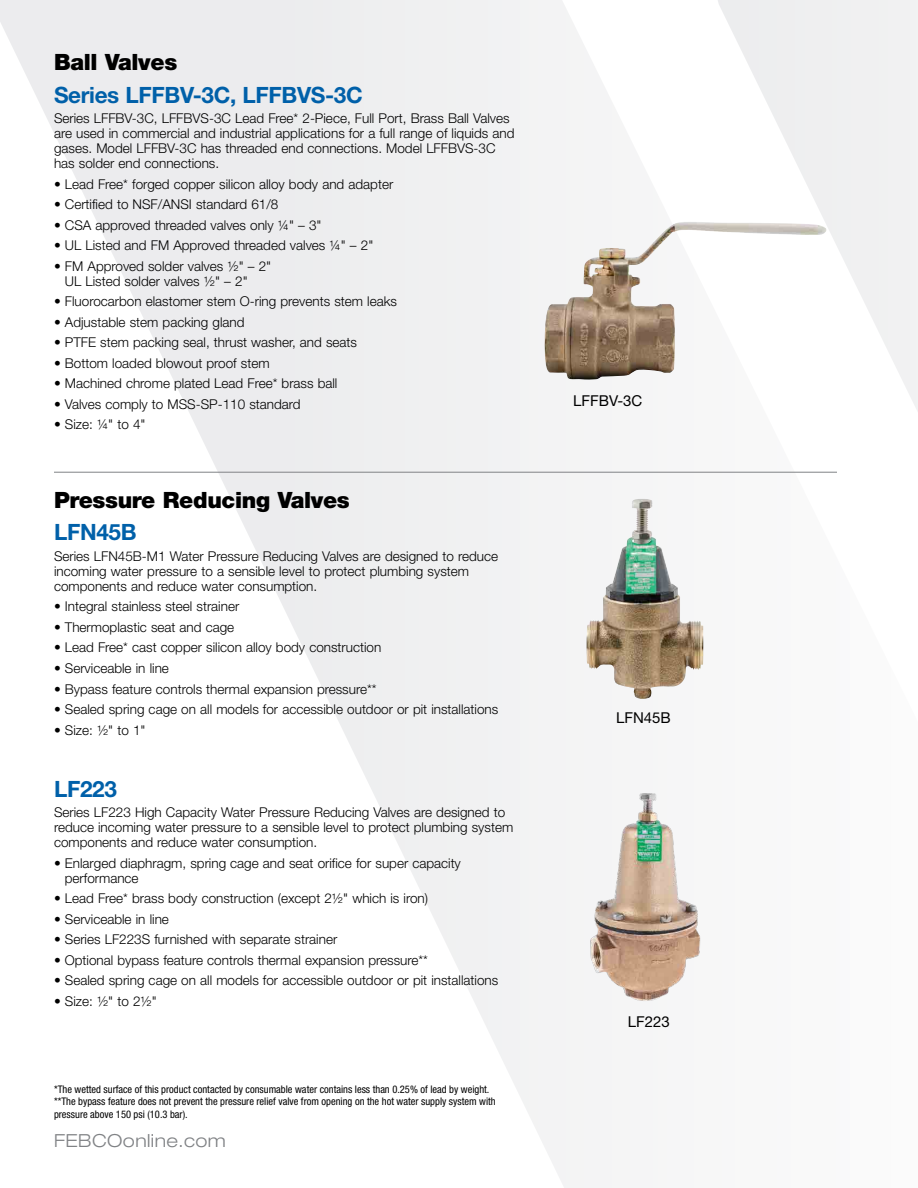
<style>
.page{position:relative;width:918px;height:1188px;background:#fff}
.page>*{position:absolute;margin:0;border:0;box-sizing:border-box;transform-origin:0 0}
.t1{font:700 22.5px "Helvetica Neue LT Std";letter-spacing:-.015em;color:#0060a9}
.t2{font:900 22.5px "Helvetica Neue LT Std";letter-spacing:-.015em;color:#000}
.t3{font:300 expanded 18px "Helvetica Neue LT Std";letter-spacing:.025em;color:#808285}
.t4{font:15px "Helvetica Neue LT Std";color:#000}
.t5{font:300 13.5px/15px "Helvetica Neue LT Std";color:#000}
.t6{font:condensed 10.5px/12.6px "Helvetica Neue LT Std";color:#000}
</style>
<div class="page">
<svg style="left:716px;top:0;width:202px;height:472px"></svg>
<hr style="left:54px;top:472px;width:783px;height:1px;background:#808285">
<img style="left:586px;top:501px;width:118px;height:198px">
<img style="left:575px;top:791px;width:126px;height:213px">
<img style="left:544px;top:222px;width:285px;height:158px">
<h1 class="t2" style="left:54px;top:49px;width:125px">Ball Valves</h1>
<h1 class="t1" style="left:54px;top:81px;width:310px">Series LFFBV-3C, LFFBVS-3C</h1>
<p class="t5" style="left:54px;top:110px;width:462px">Series LFFBV-3C, LFFBVS-3C Lead Free* 2-Piece, Full Port, Brass Ball Valves are used in commercial and industrial applications for a full range of liquids and gases. Model LFFBV-3C has threaded end connections. Model LFFBVS-3C has solder end connections.</p>
<p class="t5" style="left:54px;top:176px;width:341px">• Lead Free* forged copper silicon alloy body and adapter</p>
<p class="t5" style="left:54px;top:197px;width:226px">• Certified to NSF/ANSI standard 61/8</p>
<p class="t5" style="left:54px;top:217px;width:269px">• CSA approved threaded valves only ¼" – 3"</p>
<p class="t5" style="left:54px;top:238px;width:321px">• UL Listed and FM Approved threaded valves ¼" – 2"</p>
<p class="t5" style="left:65px;top:258px;width:208px;text-indent:-11px">• FM Approved solder valves ½" – 2"<br>UL Listed solder valves ½" – 2"</p>
<p class="t5" style="left:54px;top:294px;width:344px">• Fluorocarbon elastomer stem O-ring prevents stem leaks</p>
<p class="t5" style="left:54px;top:314px;width:192px">• Adjustable stem packing gland</p>
<p class="t5" style="left:54px;top:335px;width:305px">• PTFE stem packing seal, thrust washer, and seats</p>
<p class="t5" style="left:54px;top:355px;width:217px">• Bottom loaded blowout proof stem</p>
<p class="t5" style="left:54px;top:376px;width:285px">• Machined chrome plated Lead Free* brass ball</p>
<p class="t5" style="left:54px;top:396px;width:248px">• Valves comply to MSS-SP-110 standard</p>
<p class="t5" style="left:54px;top:417px;width:93px">• Size: ¼" to 4"</p>
<h1 class="t2" style="left:54px;top:487px;width:297px">Pressure Reducing Valves</h1>
<h1 class="t1" style="left:54px;top:519px;width:84px">LFN45B</h1>
<p class="t5" style="left:54px;top:548px;width:446px">Series LFN45B-M1 Water Pressure Reducing Valves are designed to reduce incoming water pressure to a sensible level to protect plumbing system components and reduce water consumption.</p>
<p class="t5" style="left:54px;top:599px;width:187px">• Integral stainless steel strainer</p>
<p class="t5" style="left:54px;top:619px;width:182px">• Thermoplastic seat and cage</p>
<p class="t5" style="left:54px;top:640px;width:329px">• Lead Free* cast copper silicon alloy body construction</p>
<p class="t5" style="left:54px;top:660px;width:116px">• Serviceable in line</p>
<p class="t5" style="left:54px;top:681px;width:324px">• Bypass feature controls thermal expansion pressure**</p>
<p class="t5" style="left:54px;top:701px;width:446px">• Sealed spring cage on all models for accessible outdoor or pit installations</p>
<p class="t5" style="left:54px;top:722px;width:93px">• Size: ½" to 1"</p>
<h1 class="t1" style="left:54px;top:775px;width:64px">LF223</h1>
<p class="t5" style="left:54px;top:805px;width:461px">Series LF223 High Capacity Water Pressure Reducing Valves are designed to reduce incoming water pressure to a sensible level to protect plumbing system components and reduce water consumption.</p>
<p class="t5" style="left:65px;top:855px;width:398px;text-indent:-11px">• Enlarged diaphragm, spring cage and seat orifice for super capacity performance</p>
<p class="t5" style="left:54px;top:891px;width:376px">• Lead Free* brass body construction (except 2½" which is iron)</p>
<p class="t5" style="left:54px;top:911px;width:116px">• Serviceable in line</p>
<p class="t5" style="left:54px;top:932px;width:285px">• Series LF223S furnished with separate strainer</p>
<p class="t5" style="left:54px;top:952px;width:375px">• Optional bypass feature controls thermal expansion pressure**</p>
<p class="t5" style="left:54px;top:973px;width:446px">• Sealed spring cage on all models for accessible outdoor or pit installations</p>
<p class="t5" style="left:54px;top:993px;width:104px">• Size: ½" to 2½"</p>
<p class="t6" style="left:54px;top:1083px;width:443px">*The wetted surface of this product contacted by consumable water contains less than 0.25% of lead by weight. **The bypass feature does not prevent the pressure relief valve from opening on the hot water supply system with pressure above 150 psi (10.3 bar).</p>
<h2 class="t3" style="left:54px;top:1130px;width:173px">FEBCOonline.com</h2>
<p class="t4" style="left:573px;top:391px;width:71px">LFFBV-3C</p>
<p class="t4" style="left:616px;top:709px;width:56px">LFN45B</p>
<p class="t4" style="left:628px;top:1012px;width:43px">LF223</p>
</div>
